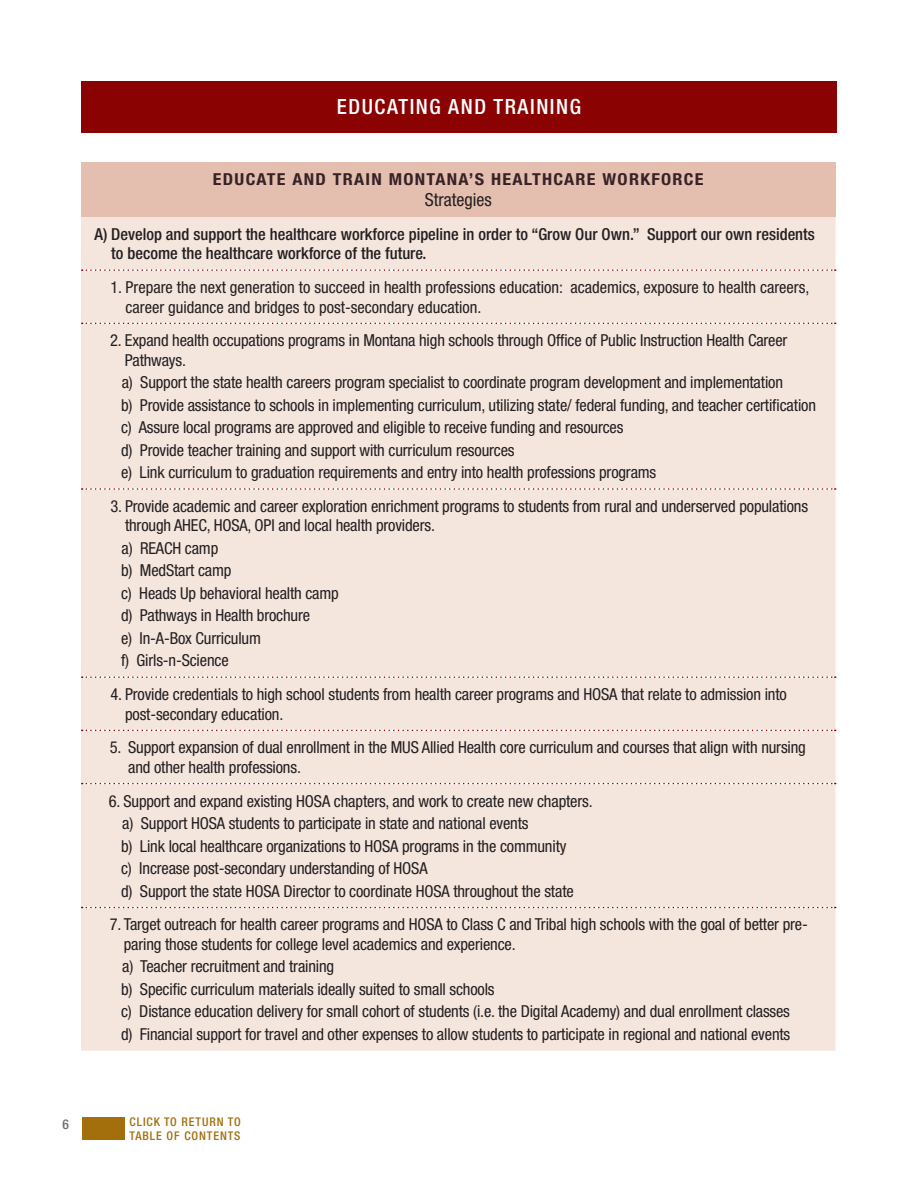
<style>
.page{position:relative;width:918px;height:1188px;background:#fff}
.page>*{position:absolute;margin:0;border:0;box-sizing:border-box;transform-origin:0 0}
.t1{font:500 condensed 21px "Helvetica Neue LT Std";letter-spacing:.075em;color:#fff}
.t2{font:condensed 18px "Helvetica Neue LT Std";color:#231f20}
.List_Paragraph{font:condensed 16.5px/19.8px "Helvetica Neue LT Std";letter-spacing:-.01em;color:#231f20}
.t3{font:500 condensed 16.5px/19.8px "Helvetica Neue LT Std";color:#231f20}
.Heading_5{font:700 condensed 16.5px "Helvetica Neue LT Std";letter-spacing:.07em;color:#382226;scale:1.1 1}
.t4{font:500 condensed 13.5px "Helvetica Neue LT Std";color:#6c6d70}
.t5{font:500 condensed 12px/13.5px "Helvetica Neue LT Std";letter-spacing:.075em;color:#a26f0c}
</style>
<div class="page">
<div style="left:82px;top:1117px;width:42px;height:23px;background:#a26f0c"></div>
<div style="left:81px;top:81px;width:756px;height:52px;background:#8b0202"></div>
<div style="left:81px;top:162px;width:755px;height:55px;background:#e4bfaf"></div>
<div style="left:81px;top:217px;width:755px;height:834px;background:#f4e5dd"></div>
<svg style="left:82px;top:269px;width:754px;height:2px"></svg>
<svg style="left:82px;top:323px;width:754px;height:1px"></svg>
<svg style="left:82px;top:488px;width:754px;height:2px"></svg>
<svg style="left:82px;top:676px;width:754px;height:2px"></svg>
<svg style="left:82px;top:730px;width:754px;height:1px"></svg>
<svg style="left:82px;top:783px;width:754px;height:1px"></svg>
<svg style="left:82px;top:907px;width:754px;height:1px"></svg>
<p class="t1" style="left:337px;top:94px;width:246px">EDUCATING AND TRAINING</p>
<p class="Heading_5" style="left:213px;top:169px;width:447px">EDUCATE AND TRAIN MONTANA’S HEALTHCARE WORKFORCE</p>
<p class="t2" style="left:425px;top:189px;width:69px">Strategies</p>
<p class="t3" style="left:111px;top:224px;width:705px;text-indent:-17px">A) Develop and support the healthcare workforce pipeline in order to “Grow Our Own.” Support our own residents to become the healthcare workforce of the future.</p>
<p class="List_Paragraph" style="left:126px;top:277px;width:685px;text-indent:-15px">1. Prepare the next generation to succeed in health professions education: academics, exposure to health careers, career guidance and bridges to post-secondary education.</p>
<p class="List_Paragraph" style="left:125px;top:330px;width:664px;text-indent:-15px">2. Expand health occupations programs in Montana high schools through Office of Public Instruction Health Career<br>Pathways.</p>
<p class="List_Paragraph" style="left:122px;top:372px;width:663px">a) Support the state health careers program specialist to coordinate program development and implementation</p>
<p class="List_Paragraph" style="left:121px;top:395px;width:696px">b) Provide assistance to schools in implementing curriculum, utilizing state/ federal funding, and teacher certification</p>
<p class="List_Paragraph" style="left:121px;top:417px;width:504px">c) Assure local programs are approved and eligible to receive funding and resources</p>
<p class="List_Paragraph" style="left:121px;top:440px;width:395px">d) Provide teacher training and support with curriculum resources</p>
<p class="List_Paragraph" style="left:121px;top:462px;width:537px">e) Link curriculum to graduation requirements and entry into health professions programs</p>
<p class="List_Paragraph" style="left:125px;top:496px;width:685px;text-indent:-15px">3. Provide academic and career exploration enrichment programs to students from rural and underserved populations through AHEC, HOSA, OPI and local health providers.</p>
<p class="List_Paragraph" style="left:122px;top:538px;width:98px">a) REACH camp</p>
<p class="List_Paragraph" style="left:121px;top:561px;width:112px">b) MedStart camp</p>
<p class="List_Paragraph" style="left:121px;top:583px;width:219px">c) Heads Up behavioral health camp</p>
<p class="List_Paragraph" style="left:121px;top:606px;width:191px">d) Pathways in Health brochure</p>
<p class="List_Paragraph" style="left:121px;top:628px;width:141px">e) In-A-Box Curriculum</p>
<p class="List_Paragraph" style="left:121px;top:651px;width:109px">f) Girls-n-Science</p>
<p class="List_Paragraph" style="left:125px;top:684px;width:663px;text-indent:-15px">4. Provide credentials to high school students from health career programs and HOSA that relate to admission into post-secondary education.</p>
<p class="List_Paragraph" style="left:128px;top:737px;width:679px;text-indent:-19px">5. Support expansion of dual enrollment in the MUS Allied Health core curriculum and courses that align with nursing and other health professions.</p>
<p class="List_Paragraph" style="left:109px;top:791px;width:485px">6. Support and expand existing HOSA chapters, and work to create new chapters.</p>
<p class="List_Paragraph" style="left:122px;top:813px;width:408px">a) Support HOSA students to participate in state and national events</p>
<p class="List_Paragraph" style="left:121px;top:836px;width:447px">b) Link local healthcare organizations to HOSA programs in the community</p>
<p class="List_Paragraph" style="left:121px;top:858px;width:308px">c) Increase post-secondary understanding of HOSA</p>
<p class="List_Paragraph" style="left:121px;top:881px;width:454px">d) Support the state HOSA Director to coordinate HOSA throughout the state</p>
<p class="List_Paragraph" style="left:124px;top:914px;width:686px;text-indent:-14px">7. Target outreach for health career programs and HOSA to Class C and Tribal high schools with the goal of better pre&shy;paring those students for college level academics and experience.</p>
<p class="List_Paragraph" style="left:122px;top:957px;width:213px">a) Teacher recruitment and training</p>
<p class="List_Paragraph" style="left:121px;top:979px;width:375px">b) Specific curriculum materials ideally suited to small schools</p>
<p class="List_Paragraph" style="left:121px;top:1002px;width:670px">c) Distance education delivery for small cohort of students (i.e. the Digital Academy) and dual enrollment classes</p>
<p class="List_Paragraph" style="left:121px;top:1024px;width:671px">d) Financial support for travel and other expenses to allow students to participate in regional and national events</p>
<p class="t4" style="left:63px;top:1116px;width:8px">6</p>
<p class="t5" style="left:130px;top:1115px;width:113px">CLICK TO RETURN TO<br>TABLE OF CONTENTS</p>
</div>
